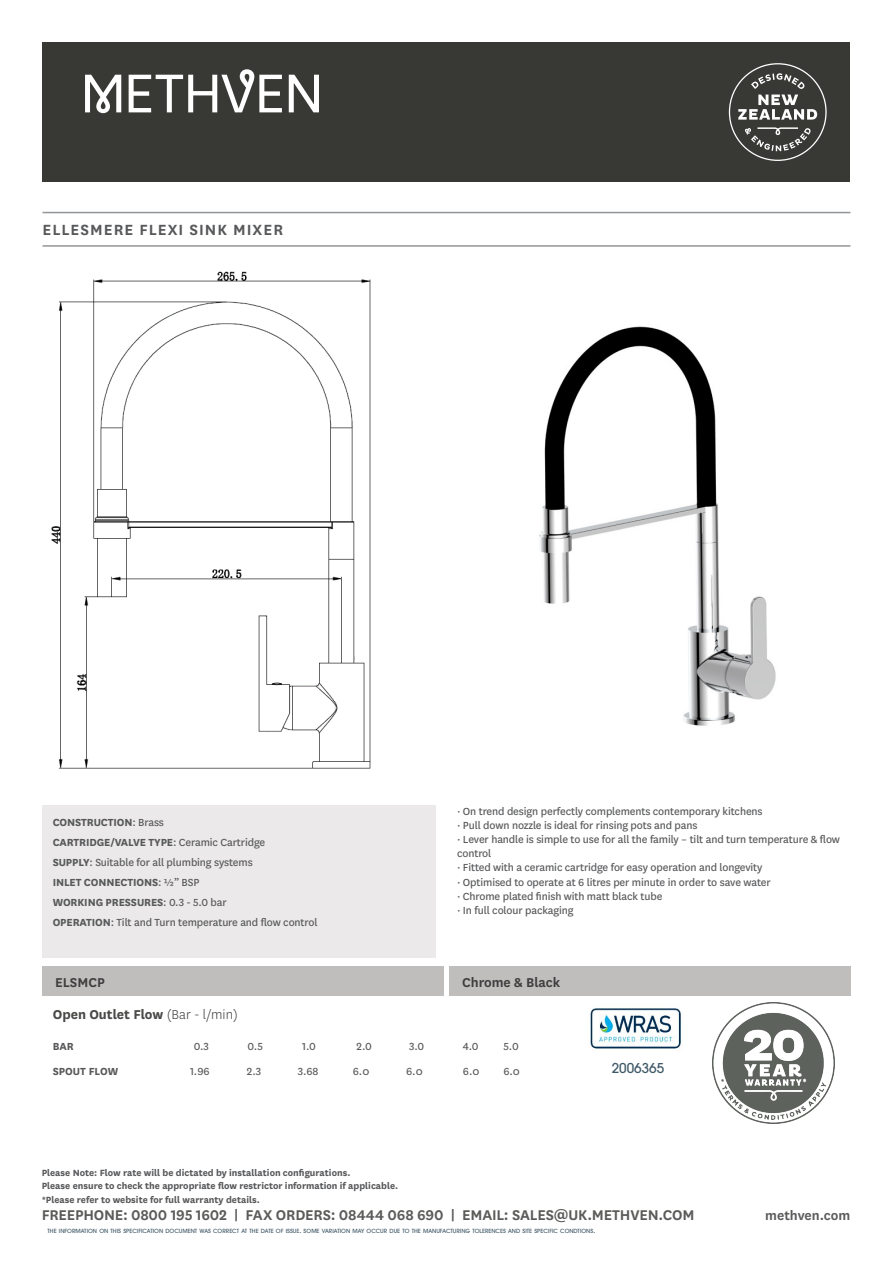
<style>
.page{position:relative;width:893px;height:1263px;background:#fff}
.page>*{position:absolute;margin:0;border:0;box-sizing:border-box;transform-origin:0 0}
.Product_Description{font:600 17.25px "National";letter-spacing:.06em;color:#57585a}
.Footer_-_Main_type{font:600 16.5px "National";letter-spacing:-.01em;color:#5b5c59}
.Product_Code___Price{font:700 15px "National";color:#494a47}
.Product_Code___Price-2{font:600 15px "National";color:#3e3e3f}
.Footer_-_Main_type-2{font:600 15px "National";color:#5b5c59}
.t1{font:500 15px "Avant Gard EF";color:#405968}
.Product_Bullets{font:12px/13.5px "National";letter-spacing:-.01em;color:#57585a}
.Product_Specs___Info{font:700 12px "National";letter-spacing:-.01em;color:#57585a}
.Product_Specs___Info-2{font:12px "National";letter-spacing:-.01em;color:#57585a}
.t2{font:700 10.5px "National";color:#57585a}
.t3{font:500 6.3px "Avant Gard EF";color:#405968}
.s1{font-weight:400}
.s2{font-weight:700}
.s3{font-weight:300;color:#3e3e3f}
.s4{font-size:9px}
</style>
<div class="page">
<hr style="left:43px;top:212px;width:807px;height:1px;background:#939598">
<hr style="left:43px;top:245px;width:807px;height:2px;background:#939598">
<div style="left:43px;top:43px;width:807px;height:139px;background:#383935"></div>
<svg style="left:729px;top:63px;width:98px;height:98px"></svg>
<svg style="left:85px;top:75px;width:36px;height:38px"></svg>
<svg style="left:129px;top:69px;width:153px;height:43px"></svg>
<svg style="left:289px;top:75px;width:30px;height:37px"></svg>
<div style="left:43px;top:806px;width:393px;height:152px;background:#ebe9e9"></div>
<img style="left:51px;top:271px;width:320px;height:498px">
<div style="left:43px;top:966px;width:401px;height:30px;background:#c0bebd"></div>
<div style="left:449px;top:966px;width:401px;height:30px;background:#c0bebd"></div>
<img style="left:713px;top:1002px;width:121px;height:122px">
<img style="left:539px;top:326px;width:237px;height:400px">
<img style="left:590px;top:1008px;width:91px;height:41px">
<p class="Product_Description" style="left:43px;top:217px;width:242px">ELLESMERE FLEXI SINK MIXER</p>
<p class="Product_Specs___Info" style="left:53px;top:814px;width:113px">CONSTRUCTION<span class="s1">: Brass</span></p>
<p class="Product_Specs___Info" style="left:53px;top:834px;width:214px">CARTRIDGE/VALVE TYPE<span class="s1">: Ceramic Cartridge</span></p>
<p class="Product_Specs___Info-2" style="left:53px;top:854px;width:201px"><span class="s2">SUPPLY</span>: Suitable for all plumbing systems</p>
<p class="Product_Specs___Info" style="left:53px;top:874px;width:148px">INLET CONNECTIONS<span class="s1">: ½” BSP</span></p>
<p class="Product_Specs___Info" style="left:53px;top:894px;width:176px">WORKING PRESSURES<span class="s1">: 0.3 - 5.0 bar</span></p>
<p class="Product_Specs___Info-2" style="left:53px;top:914px;width:266px"><span class="s2">OPERATION</span>: Tilt and Turn temperature and flow control</p>
<p class="Product_Bullets" style="left:457px;top:803px;width:307px">· On trend design perfectly complements contemporary kitchens</p>
<p class="Product_Bullets" style="left:457px;top:818px;width:242px">· Pull down nozzle is ideal for rinsing pots and pans</p>
<p class="Product_Bullets" style="left:457px;top:832px;width:384px">· Lever handle is simple to use for all the family – tilt and turn temperature &amp; flow control</p>
<p class="Product_Bullets" style="left:457px;top:860px;width:307px">· Fitted with a ceramic cartridge for easy operation and longevity</p>
<p class="Product_Bullets" style="left:457px;top:874px;width:315px">· Optimised to operate at 6 litres per minute in order to save water</p>
<p class="Product_Bullets" style="left:457px;top:889px;width:207px">· Chrome plated finish with matt black tube</p>
<p class="Product_Bullets" style="left:457px;top:903px;width:118px">· In full colour packaging</p>
<p class="Product_Code___Price-2" style="left:55px;top:972px;width:51px">ELSMCP</p>
<p class="Product_Code___Price-2" style="left:462px;top:972px;width:100px">Chrome &amp; Black</p>
<p class="Product_Code___Price" style="left:53px;top:1004px;width:187px">Open Outlet Flow <span class="s3">(Bar - l/min)</span></p>
<p class="Product_Specs___Info" style="left:53px;top:1037px;width:23px">BAR</p>
<p class="Product_Bullets" style="left:194px;top:1038px;width:17px">0.3</p>
<p class="Product_Bullets" style="left:247px;top:1038px;width:17px">0.5</p>
<p class="Product_Bullets" style="left:302px;top:1038px;width:15px">1.0</p>
<p class="Product_Bullets" style="left:356px;top:1038px;width:17px">2.0</p>
<p class="Product_Bullets" style="left:409px;top:1038px;width:17px">3.0</p>
<p class="Product_Bullets" style="left:463px;top:1038px;width:17px">4.0</p>
<p class="Product_Bullets" style="left:504px;top:1038px;width:17px">5.0</p>
<p class="Product_Specs___Info" style="left:53px;top:1063px;width:67px">SPOUT FLOW</p>
<p class="Product_Bullets" style="left:190px;top:1064px;width:21px">1.96</p>
<p class="Product_Bullets" style="left:247px;top:1064px;width:16px">2.3</p>
<p class="Product_Bullets" style="left:298px;top:1064px;width:22px">3.68</p>
<p class="Product_Bullets" style="left:353px;top:1064px;width:18px">6.0</p>
<p class="Product_Bullets" style="left:406px;top:1063px;width:18px">6.0</p>
<p class="Product_Bullets" style="left:463px;top:1063px;width:18px">6.0</p>
<p class="Product_Bullets" style="left:503px;top:1063px;width:18px">6.0</p>
<p class="t2" style="left:42px;top:1166px;width:310px">Please Note: Flow rate will be dictated by installation configurations.</p>
<p class="t2" style="left:42px;top:1178px;width:358px">Please ensure to check the appropriate flow restrictor information if applicable.</p>
<p class="t2" style="left:42px;top:1192px;width:220px">*Please refer to website for full warranty details.</p>
<p class="t1" style="left:612px;top:1059px;width:54px">2006365</p>
<p class="Footer_-_Main_type" style="left:42px;top:1204px;width:654px">FREEPHONE: 0800 195 1602 | FAX ORDERS: 08444 068 690 | EMAIL: SALES@UK.METHVEN.COM</p>
<p class="Footer_-_Main_type-2" style="left:765px;top:1205px;width:87px">methven.com</p>
<p class="t3" style="left:48px;top:1227px;width:549px">THE INFORMATION ON THIS SPECIFICATION DOCUMENT WAS CORRECT AT THE DATE OF ISSUE<span class="s4">.</span> SOME VARIATION MAY OCCUR DUE TO THE MANUFACTURING TOLERENCES AND SITE SPECIFIC CONDTIONS<span class="s4">.</span></p>
</div>
